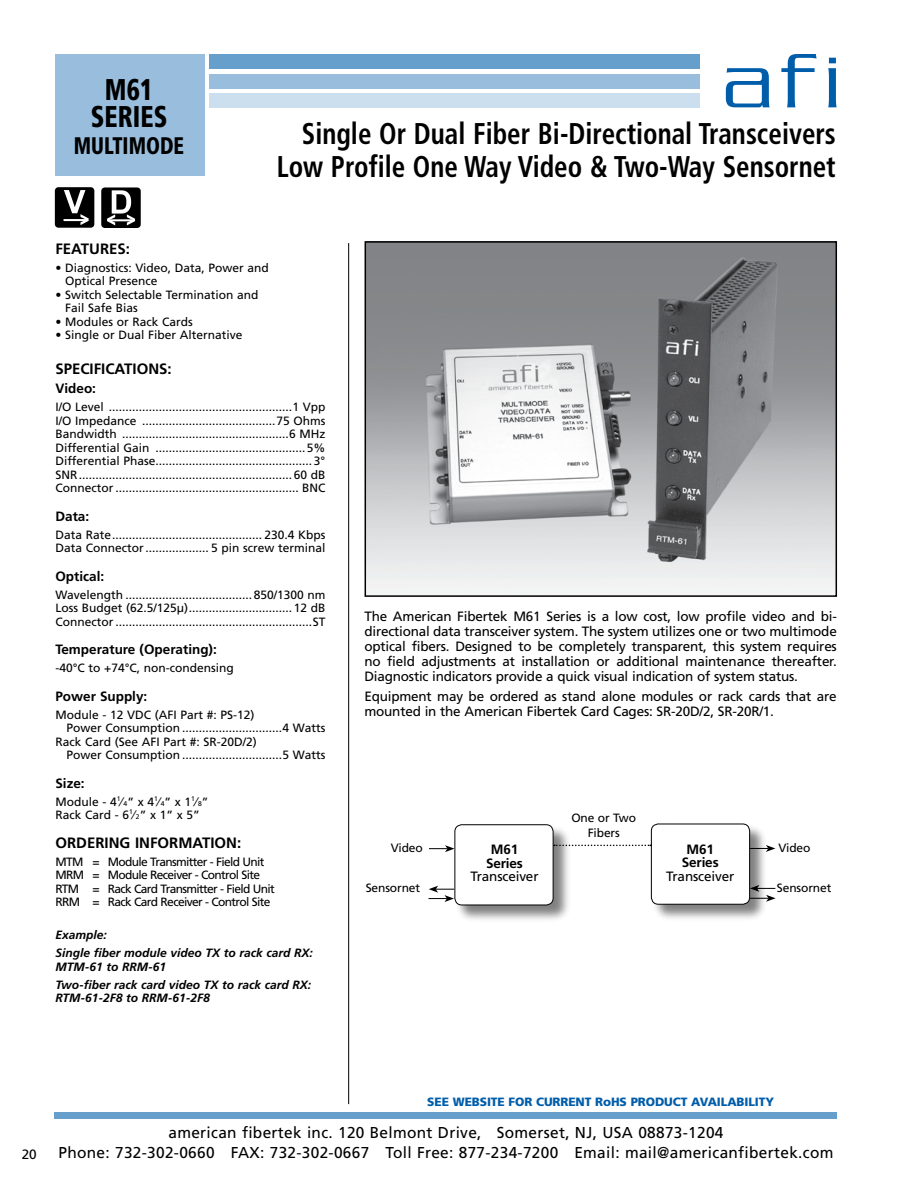
<style>
.page{position:relative;width:918px;height:1188px;background:#fff}
.page>*{position:absolute;margin:0;border:0;box-sizing:border-box;transform-origin:0 0}
.t1{font:700 condensed 30px/33px "Frutiger";color:#000;text-align:right;scale:.9 1}
.t2{font:900 condensed 30px/27px "Frutiger";color:#000;scale:.85 1}
.t3{font:900 condensed 24px "Frutiger";color:#000;scale:.85 1}
.t4{font:15.75px "Frutiger";letter-spacing:.02em;color:#000}
.t5{font:700 15px "Frutiger";color:#000}
.t6{font:13.5px/15px "Frutiger";letter-spacing:-.015em;color:#000;text-align:justify}
.t7{font:700 13.5px/13.5px "Frutiger";color:#000;text-align:center}
.t8{font:12px/13.5px "Frutiger";color:#000}
.t9{font:12px/13.5px "Frutiger";letter-spacing:-.055em;color:#000}
.t10{font:italic 700 12px/18px "Frutiger";color:#000}
.t11{font:900 12px "Frutiger";letter-spacing:-.01em;color:#005daa}
.s1{font-size:6.75px}
</style>
<div class="page">
<div style="left:210px;top:54px;width:490px;height:15px;background:#669ecc"></div>
<div style="left:210px;top:74px;width:490px;height:14px;background:#99bedd"></div>
<div style="left:210px;top:93px;width:490px;height:15px;background:#ccdfee"></div>
<div style="left:55px;top:55px;width:149px;height:121px;background:#99bedd"></div>
<div style="left:54px;top:1112px;width:783px;height:7px;background:#669ecc"></div>
<svg style="left:726px;top:68px;width:44px;height:39px"></svg>
<svg style="left:781px;top:54px;width:36px;height:53px"></svg>
<svg style="left:828px;top:58px;width:9px;height:49px"></svg>
<hr style="left:348px;top:243px;width:1px;height:861px;background:#000">
<img style="left:368px;top:244px;width:466px;height:350px">
<div style="left:365px;top:241px;width:472px;height:356px;border:2px solid #000"></div>
<div style="left:101px;top:187px;width:40px;height:41px;background:#000;border-radius:4px"></div>
<svg style="left:107px;top:190px;width:28px;height:35px"></svg>
<hr style="left:109px;top:219px;width:23px;height:2px;background:#fff">
<div style="left:55px;top:187px;width:39px;height:41px;background:#000;border-radius:4px"></div>
<svg style="left:63px;top:190px;width:26px;height:35px"></svg>
<hr style="left:64px;top:219px;width:23px;height:2px;background:#fff">
<div style="left:455px;top:824px;width:116px;height:100px;background:#000;opacity:.5"></div>
<div style="left:455px;top:825px;width:98px;height:80px;background:#fff;border-radius:7px"></div>
<div style="left:455px;top:824px;width:99px;height:81px;border:1px solid #000;border-radius:7px"></div>
<div style="left:651px;top:824px;width:117px;height:99px;background:#000;opacity:.5"></div>
<div style="left:651px;top:824px;width:99px;height:80px;background:#fff;border-radius:7px"></div>
<div style="left:651px;top:824px;width:99px;height:81px;border:1px solid #000;border-radius:7px"></div>
<svg style="left:750px;top:845px;width:25px;height:7px"></svg>
<svg style="left:429px;top:845px;width:26px;height:7px"></svg>
<svg style="left:554px;top:845px;width:97px;height:1px"></svg>
<svg style="left:429px;top:886px;width:25px;height:16px"></svg>
<svg style="left:750px;top:885px;width:26px;height:17px"></svg>
<h1 class="t2" style="left:91px;top:76px;width:75px;text-indent:14px">M61<br>SERIES</h1>
<h2 class="t3" style="left:74px;top:131px;width:131px">MULTIMODE</h2>
<h1 class="t1" style="left:277px;top:117px;width:623px">Single Or Dual Fiber Bi-Directional Transceivers<br>Low Profile One Way Video &amp; Two-Way Sensornet</h1>
<p class="t5" style="left:55px;top:240px;width:76px">FEATURES:</p>
<p class="t8" style="left:65px;top:261px;width:205px;text-indent:-10px">• Diagnostics: Video, Data, Power and<br>Optical Presence</p>
<p class="t8" style="left:65px;top:288px;width:195px;text-indent:-10px">• Switch Selectable Termination and<br>Fail Safe Bias</p>
<p class="t8" style="left:55px;top:315px;width:139px">• Modules or Rack Cards</p>
<p class="t8" style="left:55px;top:328px;width:189px">• Single or Dual Fiber Alternative</p>
<p class="t5" style="left:55px;top:360px;width:118px">SPECIFICATIONS:</p>
<p class="t7" style="left:55px;top:382px;width:42px">Video:</p>
<p class="t8" style="left:55px;top:400px;width:272px;text-align:justify">I/O Level .......................................................1 Vpp I/O Impedance ........................................75 Ohms Bandwidth ..................................................6 MHz Differential Gain .............................................5% Differential Phase...............................................3° SNR................................................................60 dB Connector ....................................................... BNC</p>
<p class="t7" style="left:55px;top:509px;width:35px">Data:</p>
<p class="t8" style="left:55px;top:528px;width:272px">Data Rate............................................. 230.4 Kbps<br>Data Connector................... 5 pin screw terminal</p>
<p class="t7" style="left:55px;top:569px;width:50px">Optical:</p>
<p class="t8" style="left:55px;top:588px;width:271px;text-align:justify">Wavelength ......................................850/1 300 nm Loss Budget (62.5/1 25µ)...............................1 2 dB Connector ...........................................................ST</p>
<p class="t7" style="left:55px;top:643px;width:163px">Temperature (Operating):</p>
<p class="t8" style="left:55px;top:661px;width:180px">-40°C to +74°C, non-condensing</p>
<p class="t7" style="left:55px;top:689px;width:93px">Power Supply:</p>
<p class="t8" style="left:55px;top:708px;width:201px">Module - 1 2 VDC (AFI Part #: PS-1 2)</p>
<p class="t8" style="left:66px;top:721px;width:260px">Power Consumption ..............................4 Watts</p>
<p class="t8" style="left:55px;top:735px;width:203px">Rack Card (See AFI Part #: SR-20D/2)</p>
<p class="t8" style="left:66px;top:748px;width:260px">Power Consumption ..............................5 Watts</p>
<p class="t7" style="left:55px;top:776px;width:31px">Size:</p>
<p class="t8" style="left:55px;top:795px;width:155px">Module - 4<sup>1</sup>⁄ <span class="s1">4</span>” x 4<sup>1</sup>⁄ <span class="s1">4</span>” x 1 <sup>1</sup>⁄ <span class="s1">8</span>”<br>Rack Card - 6<sup>1</sup>⁄ <span class="s1">2</span>” x 1 ” x 5”</p>
<p class="t5" style="left:55px;top:834px;width:22px">Ordering</p>
<p class="t5" style="left:135px;top:834px;width:15px">Information</p>
<p class="t5" style="left:237px;top:834px;width:6px">:</p>
<p class="t9" style="left:55px;top:855px;width:221px">MTM = Module Transmitter - Field Unit MRM = Module Receiver - Control Site RTM = Rack Card Transmitter - Field Unit RRM = Rack Card Receiver - Control Site</p>
<p class="t10" style="left:55px;top:926px;width:259px">Example:<br>Single fiber module video TX to rack card RX:</p>
<p class="t10" style="left:55px;top:957px;width:257px">MTM-61 to RRM-61<br>Two-fiber rack card video TX to rack card RX:</p>
<p class="t10" style="left:55px;top:989px;width:156px">RTM-61-2F8 to RRM-61-2F8</p>
<p class="t6" style="left:364px;top:609px;width:474px">The American Fibertek M61 Series is a low cost, low profile video and bi&shy;directional data transceiver system. The system utilizes one or two multimode optical fibers. Designed to be completely transparent, this system requires no field adjustments at installation or additional maintenance thereafter.<br>Diagnostic indicators provide a quick visual indication of system status.</p>
<p class="t6" style="left:364px;top:688px;width:474px">Equipment may be ordered as stand alone modules or rack cards that are mounted in the American Fibertek Card Cages: SR-20D/2, SR-20R/1 .</p>
<p class="t8" style="left:571px;top:810px;width:66px;line-height:15px;text-align:center">One or Two<br>Fibers</p>
<p class="t8" style="left:391px;top:841px;width:33px">Video</p>
<p class="t7" style="left:682px;top:842px;width:38px">M61<br>Series</p>
<p class="t6" style="left:666px;top:868px;width:70px">Transceiver</p>
<p class="t8" style="left:778px;top:841px;width:33px">Video</p>
<p class="t7" style="left:486px;top:843px;width:38px">M61<br>Series</p>
<p class="t6" style="left:470px;top:869px;width:70px">Transceiver</p>
<p class="t8" style="left:366px;top:881px;width:56px">Sensornet</p>
<p class="t8" style="left:777px;top:881px;width:56px">Sensornet</p>
<p class="t11" style="left:427px;top:1094px;width:348px">SEE WEBSITE FOR CURRENT ROHS PRODUCT AVAILABILITY</p>
<h3 class="t4" style="left:169px;top:1124px;width:556px">american fibertek inc. 1 20 Belmont Drive, Somerset, NJ, USA 08873-1 204</h3>
<p class="t6" style="left:22px;top:1147px;width:17px">20</p>
<h3 class="t4" style="left:59px;top:1143px;width:776px">Phone: 732-302-0660 FAX: 732-302-0667 Toll Free: 877-234-7200 Email: mail@americanfibertek.com</h3>
</div>
